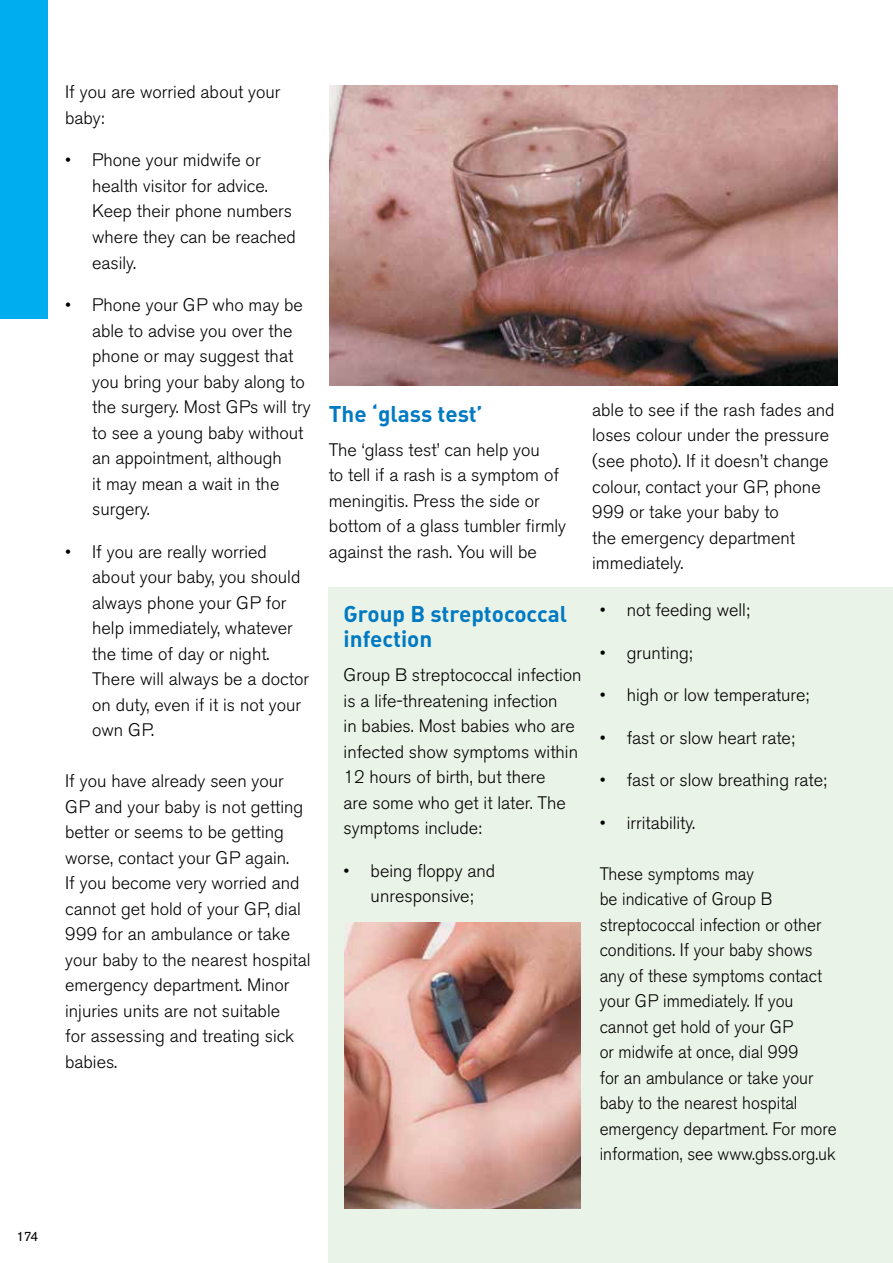
<style>
.page{position:relative;width:893px;height:1263px;background:#fff}
.page>*{position:absolute;margin:0;border:0;box-sizing:border-box;transform-origin:0 0}
.t1{font:22.5px/25.5px "DIN Bold Alternate";color:#007ac2}
.t2{font:300 18px/25.5px "Akzidenz Grotesk BE";color:#000}
.t3{font:300 18px/25.5px "Akzidenz Grotesk BE";color:#000;scale:.95 1}
.t4{font:13.5px "Akzidenz Grotesk BE";color:#000}
</style>
<div class="page">
<div style="left:0;top:0;width:48px;height:319px;background:#00aeef"></div>
<img style="left:330px;top:85px;width:508px;height:301px">
<div style="left:329px;top:587px;width:564px;height:676px;background:#eaf3e7"></div>
<img style="left:344px;top:923px;width:237px;height:286px">
<p class="t4" style="left:16px;top:1229px;width:23px">174</p>
<p class="t2" style="left:65px;top:80px;width:217px">If you are worried about your baby:</p>
<p class="t2" style="left:92px;top:148px;width:205px;text-indent:-27px">• Phone your midwife or health visitor for advice.<br>Keep their phone numbers where they can be reached easily.</p>
<p class="t2" style="left:92px;top:292px;width:220px;text-indent:-27px">• Phone your GP who may be able to advise you over the phone or may suggest that you bring your baby along to the surgery. Most GPs will try to see a young baby without an appointment, although<br>it may mean a wait in the surgery.</p>
<p class="t2" style="left:92px;top:539px;width:218px;text-indent:-27px">• If you are really worried about your baby, you should always phone your GP for help immediately, whatever the time of day or night.<br>There will always be a doctor on duty, even if it is not your own GP.</p>
<p class="t2" style="left:65px;top:768px;width:247px">If you have already seen your<br>GP and your baby is not getting better or seems to be getting worse, contact your GP again.<br>If you become very worried and cannot get hold of your GP, dial<br>999 for an ambulance or take your baby to the nearest hospital emergency department. Minor injuries units are not suitable<br>for assessing and treating sick babies.</p>
<p class="t1" style="left:329px;top:400px;width:156px">The ‘glass test’</p>
<p class="t2" style="left:329px;top:437px;width:239px">The ‘glass test’ can help you<br>to tell if a rash is a symptom of meningitis. Press the side or bottom of a glass tumbler firmly against the rash. You will be</p>
<p class="t1" style="left:344px;top:600px;width:225px">Group B streptococcal infection</p>
<p class="t2" style="left:344px;top:662px;width:239px">Group B streptococcal infection is a life-threatening infection<br>in babies. Most babies who are infected show symptoms within<br>12 hours of birth, but there<br>are some who get it later. The symptoms include:</p>
<p class="t2" style="left:344px;top:858px;width:153px;text-align:center">• being floppy and unresponsive;</p>
<p class="t2" style="left:592px;top:397px;width:244px">able to see if the rash fades and loses colour under the pressure (see photo). If it doesn’t change colour, contact your GP, phone<br>999 or take your baby to<br>the emergency department immediately.</p>
<p class="t2" style="left:600px;top:598px;width:152px">• not feeding well;</p>
<p class="t2" style="left:600px;top:640px;width:95px">• grunting;</p>
<p class="t2" style="left:600px;top:683px;width:211px">• high or low temperature;</p>
<p class="t2" style="left:600px;top:725px;width:197px">• fast or slow heart rate;</p>
<p class="t2" style="left:600px;top:768px;width:229px">• fast or slow breathing rate;</p>
<p class="t2" style="left:600px;top:810px;width:97px">• irritability.</p>
<p class="t3" style="left:600px;top:861px;width:251px">These symptoms may<br>be indicative of Group B streptococcal infection or other conditions. If your baby shows any of these symptoms contact your GP immediately. If you cannot get hold of your GP<br>or midwife at once, dial 999<br>for an ambulance or take your baby to the nearest hospital emergency department. For more information, see www.gbss.org.uk</p>
</div>
